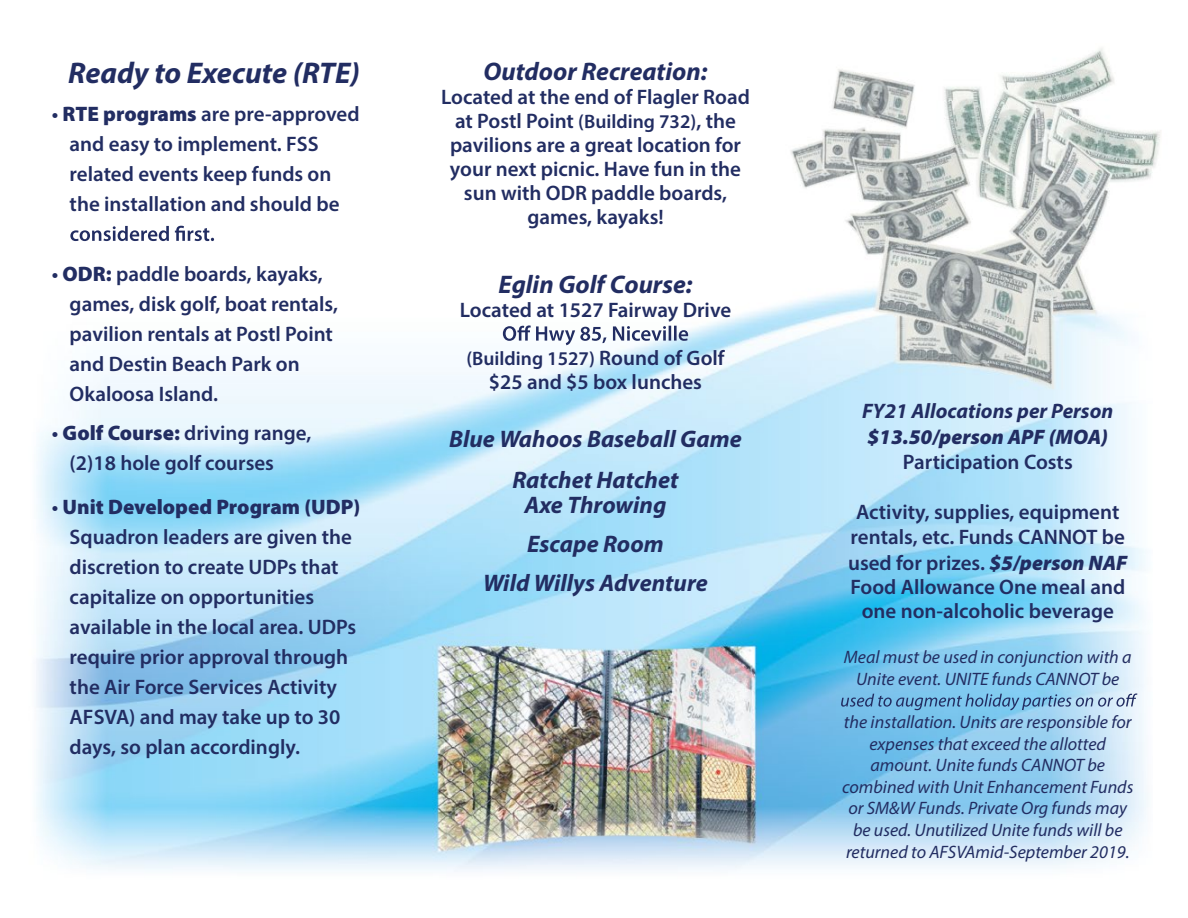
<style>
.page{position:relative;width:1188px;height:918px;background:#fff}
.page>*{position:absolute;margin:0;border:0;box-sizing:border-box;transform-origin:0 0}
.t1{font:italic 700 30px "Myriad Pro";color:#222d62}
.t2{font:italic 700 25.5px "Myriad Pro";color:#222d62}
.t3{font:italic 700 24px/39px "Myriad Pro";color:#222d62;text-align:center}
.t4{font:600 21px/30px "Myriad Pro";color:#222d62}
.t5{font:italic 700 21px "Myriad Pro";color:#222d62}
.t6{font:italic 900 21px "Myriad Pro";color:#222d62}
.t7{font:600 19.5px "Myriad Pro";color:#222d62}
.t8{font:italic 18px/21.6px "Myriad Pro";color:#222d62;text-align:center}
.s1{font-weight:900}
.s2{font-size:19.5px}
.s3{font-size:21px}
.s4{font-weight:900;font-style:italic}
</style>
<div class="page">
<img style="left:36px;top:48px;width:1125px;height:824px">
<svg style="left:70px;top:226px;width:144px;height:15px"></svg>
<svg style="left:503px;top:325px;width:185px;height:20px"></svg>
<svg style="left:841px;top:693px;width:296px;height:17px;background:#7baed4"></svg>
<h1 class="t1" style="left:68px;top:54px;width:293px">Ready to Execute (RTE)</h1>
<p class="t4" style="left:70px;top:98px;width:291px;text-indent:-18px">• <span class="s1">RTE programs</span> are pre-approved and easy to implement. FSS related events keep funds on the installation and should be</p>
<p class="t4" style="left:70px;top:259px;width:270px;text-indent:-18px">• <span class="s1">ODR:</span> paddle boards, kayaks, games, disk golf, boat rentals, pavilion rentals at Postl Point and Destin Beach Park on<br>Okaloosa Island.</p>
<p class="t4" style="left:70px;top:418px;width:243px;text-indent:-18px">• <span class="s1">Golf Course:</span> driving range, (2)18 hole golf courses</p>
<p class="t4" style="left:70px;top:491px;width:292px;text-indent:-18px">• <span class="s1">Unit Developed Program (UDP)<br></span>Squadron leaders are given the discretion to create UDPs that capitalize on opportunities available in the local area. UDPs require prior approval through the Air Force Services Activity<br>AFSVA) and may take up to 30 days, so plan accordingly.</p>
<p class="t2" style="left:483px;top:54px;width:226px">Outdoor Recreation:</p>
<p class="t4" style="left:441px;top:84px;width:310px;line-height:24px;text-align:center">Located at the end of Flagler Road at Postl Point <span class="s2">(Building 732)</span>, the pavilions are a great location for your next picnic. Have fun in the sun with ODR paddle boards, games, kayaks!</p>
<p class="t2" style="left:499px;top:267px;width:195px">Eglin Golf Course:</p>
<p class="t4" style="left:460px;top:294px;width:273px">Located at 1527 Fairway Drive</p>
<p class="t7" style="left:466px;top:346px;width:260px">(Building 1527) <span class="s3">Round of Golf</span></p>
<p class="t4" style="left:489px;top:366px;width:215px">$25 and $5 box lunches</p>
<p class="t3" style="left:449px;top:418px;width:294px;line-height:40.5px">Blue Wahoos Baseball Game<br>Ratchet Hatchet</p>
<p class="t3" style="left:483px;top:485px;width:226px">Axe Throwing<br>Escape Room<br>Wild Willys Adventure</p>
<p class="t5" style="left:862px;top:397px;width:253px">FY21 Allocations per Person</p>
<p class="t6" style="left:867px;top:423px;width:242px">$13.50/person APF (MOA)</p>
<p class="t4" style="left:903px;top:447px;width:172px">Participation Costs</p>
<p class="t4" style="left:848px;top:499px;width:281px;line-height:24.8px;text-align:center">Activity, supplies, equipment rentals, etc. Funds CANNOT be used for prizes. <span class="s4">$5/person NAF<br></span>Food Allowance One meal and one non-alcoholic beverage</p>
<p class="t8" style="left:844px;top:646px;width:289px">Meal must be used in conjunction with a<br>Unite event. UNITE funds CANNOT be</p>
<p class="t8" style="left:842px;top:711px;width:293px">the installation. Units are responsible for expenses that exceed the allotted amount. Unite funds CANNOT be combined with Unit Enhancement Funds or SM&amp;W Funds. Private Org funds may be used. Unutilized Unite funds will be returned to AFSVAmid-September 2019.</p>
</div>
